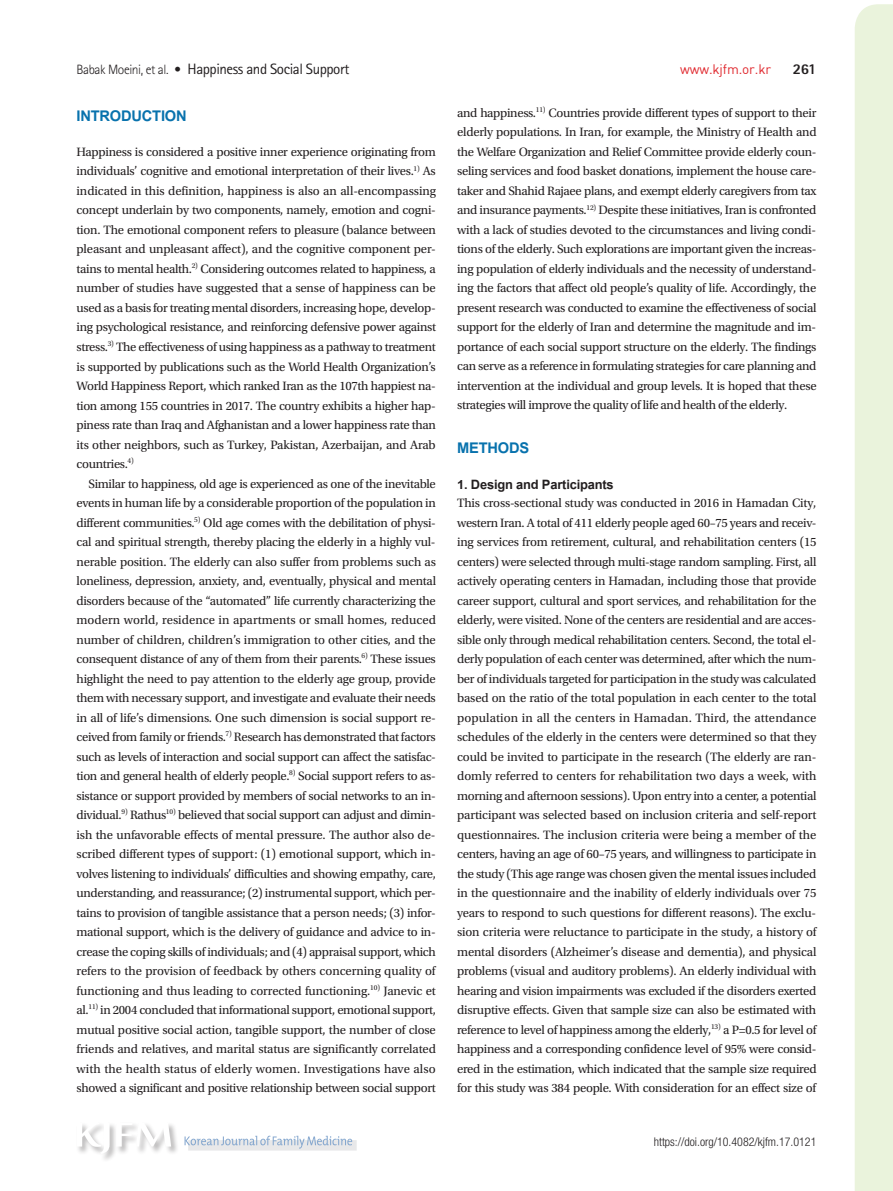
<style>
.page{position:relative;width:893px;height:1191px;background:#fff}
.page>*{position:absolute;margin:0;border:0;box-sizing:border-box;transform-origin:0 0}
.t1{font:700 20.4px "Utsaah";letter-spacing:-.01em;color:#0872ad}
.t2{font:700 18px "Utsaah";letter-spacing:-.01em;color:#231f20}
.t3{font:15px "Rotis Sans Serif Std";letter-spacing:-.03em;color:#231f20}
.t4{font:800 15px "Rotis Sans Serif Std";color:#231f20}
.t5{font:13.5px "Dinreg";letter-spacing:-.01em;color:#e02a30}
.t6{font:12.75px/19.5px "Utopia Std";letter-spacing:-.025em;color:#231f20;text-align:justify}
.t7{font:300 condensed 12px "Helvetica Neue LT Std";color:#231f20}
.s1{font-weight:300;font-size:13.5px}
</style>
<div class="page">
<div style="left:855px;top:4px;width:38px;height:1187px;background:#eaf3dc"></div>
<div style="left:188px;top:1140px;width:169px;height:10px;background:#e8e8e9"></div>
<svg style="left:185px;top:1135px;width:167px;height:13px"></svg>
<div style="left:76px;top:1122px;width:104px;height:40px;background:#231f20;opacity:.3"></div>
<svg style="left:77px;top:1122px;width:94px;height:32px"></svg>
<p class="t3" style="left:77px;top:60px;width:274px"><span class="s1">Babak Moeini, et al. •</span> Happiness and Social Support</p>
<h1 class="t1" style="left:77px;top:106px;width:112px">INTRODUCTION</h1>
<p class="t6" style="left:77px;top:142px;width:361px">Happiness is considered a positive inner experience originating from individuals’ cognitive and emotional interpretation of their lives.<sup>1)</sup> As indicated in this definition, happiness is also an all-encompassing concept underlain by two components, namely, emotion and cogni&shy;tion. The emotional component refers to pleasure (balance between pleasant and unpleasant affect), and the cognitive component per&shy;tains to mental health.<sup>2)</sup> Considering outcomes related to happiness, a number of studies have suggested that a sense of happiness can be used as a basis for treating mental disorders, increasing hope, develop&shy;ing psychological resistance, and reinforcing defensive power against stress.<sup>3)</sup> The effectiveness of using happiness as a pathway to treatment is supported by publications such as the World Health Organization’s World Happiness Report, which ranked Iran as the 107th happiest na&shy;tion among 155 countries in 2017. The country exhibits a higher hap&shy;piness rate than Iraq and Afghanistan and a lower happiness rate than its other neighbors, such as Turkey, Pakistan, Azerbaijan, and Arab countries.<sup>4)</sup></p>
<p class="t6" style="left:77px;top:474px;width:361px;text-indent:12px">Similar to happiness, old age is experienced as one of the inevitable events in human life by a considerable proportion of the population in different communities.<sup>5)</sup> Old age comes with the debilitation of physi&shy;cal and spiritual strength, thereby placing the elderly in a highly vul&shy;nerable position. The elderly can also suffer from problems such as loneliness, depression, anxiety, and, eventually, physical and mental disorders because of the “automated” life currently characterizing the modern world, residence in apartments or small homes, reduced number of children, children’s immigration to other cities, and the consequent distance of any of them from their parents.<sup>6)</sup> These issues highlight the need to pay attention to the elderly age group, provide them with necessary support, and investigate and evaluate their needs in all of life’s dimensions. One such dimension is social support re&shy;ceived from family or friends.<sup>7)</sup> Research has demonstrated that factors such as levels of interaction and social support can affect the satisfac&shy;tion and general health of elderly people.<sup>8)</sup> Social support refers to as&shy;sistance or support provided by members of social networks to an in&shy;dividual.<sup>9)</sup> Rathus<sup>10)</sup> believed that social support can adjust and dimin&shy;ish the unfavorable effects of mental pressure. The author also de&shy;scribed different types of support: (1) emotional support, which in&shy;volves listening to individuals’ difficulties and showing empathy, care, understanding, and reassurance; (2) instrumental support, which per&shy;tains to provision of tangible assistance that a person needs; (3) infor&shy;mational support, which is the delivery of guidance and advice to in&shy;crease the coping skills of individuals; and (4) appraisal support, which refers to the provision of feedback by others concerning quality of functioning and thus leading to corrected functioning.<sup>10)</sup> Janevic et al.<sup>11)</sup> in 2004 concluded that informational support, emotional support, mutual positive social action, tangible support, the number of close friends and relatives, and marital status are significantly correlated with the health status of elderly women. Investigations have also showed a significant and positive relationship between social support</p>
<p class="t5" style="left:680px;top:61px;width:93px">www.kjfm.or.kr</p>
<p class="t4" style="left:793px;top:60px;width:25px">261</p>
<p class="t6" style="left:457px;top:103px;width:361px">and happiness.<sup>11)</sup> Countries provide different types of support to their elderly populations. In Iran, for example, the Ministry of Health and the Welfare Organization and Relief Committee provide elderly coun&shy;seling services and food basket donations, implement the house care&shy;taker and Shahid Rajaee plans, and exempt elderly caregivers from tax and insurance payments.<sup>12)</sup> Despite these initiatives, Iran is confronted with a lack of studies devoted to the circumstances and living condi&shy;tions of the elderly. Such explorations are important given the increas&shy;ing population of elderly individuals and the necessity of understand&shy;ing the factors that affect old people’s quality of life. Accordingly, the present research was conducted to examine the effectiveness of social support for the elderly of Iran and determine the magnitude and im&shy;portance of each social support structure on the elderly. The findings can serve as a reference in formulating strategies for care planning and intervention at the individual and group levels. It is hoped that these strategies will improve the quality of life and health of the elderly.</p>
<h1 class="t1" style="left:457px;top:438px;width:74px">METHODS</h1>
<h2 class="t2" style="left:457px;top:476px;width:158px">1. Design and Participants</h2>
<p class="t6" style="left:457px;top:493px;width:361px">This cross-sectional study was conducted in 2016 in Hamadan City, western Iran. A total of 411 elderly people aged 60–75 years and receiv&shy;ing services from retirement, cultural, and rehabilitation centers (15 centers) were selected through multi-stage random sampling. First, all actively operating centers in Hamadan, including those that provide career support, cultural and sport services, and rehabilitation for the elderly, were visited. None of the centers are residential and are acces&shy;sible only through medical rehabilitation centers. Second, the total el&shy;derly population of each center was determined, after which the num&shy;ber of individuals targeted for participation in the study was calculated based on the ratio of the total population in each center to the total population in all the centers in Hamadan. Third, the attendance schedules of the elderly in the centers were determined so that they could be invited to participate in the research (The elderly are ran&shy;domly referred to centers for rehabilitation two days a week, with morning and afternoon sessions). Upon entry into a center, a potential participant was selected based on inclusion criteria and self-report questionnaires. The inclusion criteria were being a member of the centers, having an age of 60–75 years, and willingness to participate in the study (This age range was chosen given the mental issues included in the questionnaire and the inability of elderly individuals over 75 years to respond to such questions for different reasons). The exclu&shy;sion criteria were reluctance to participate in the study, a history of mental disorders (Alzheimer’s disease and dementia), and physical problems (visual and auditory problems). An elderly individual with hearing and vision impairments was excluded if the disorders exerted disruptive effects. Given that sample size can also be estimated with reference to level of happiness among the elderly,<sup>13)</sup> a P=0.5 for level of happiness and a corresponding confidence level of 95% were consid&shy;ered in the estimation, which indicated that the sample size required for this study was 384 people. With consideration for an effect size of</p>
<p class="t7" style="left:654px;top:1134px;width:164px">https://doi.org/10.4082/kjfm.17.0121</p>
</div>
